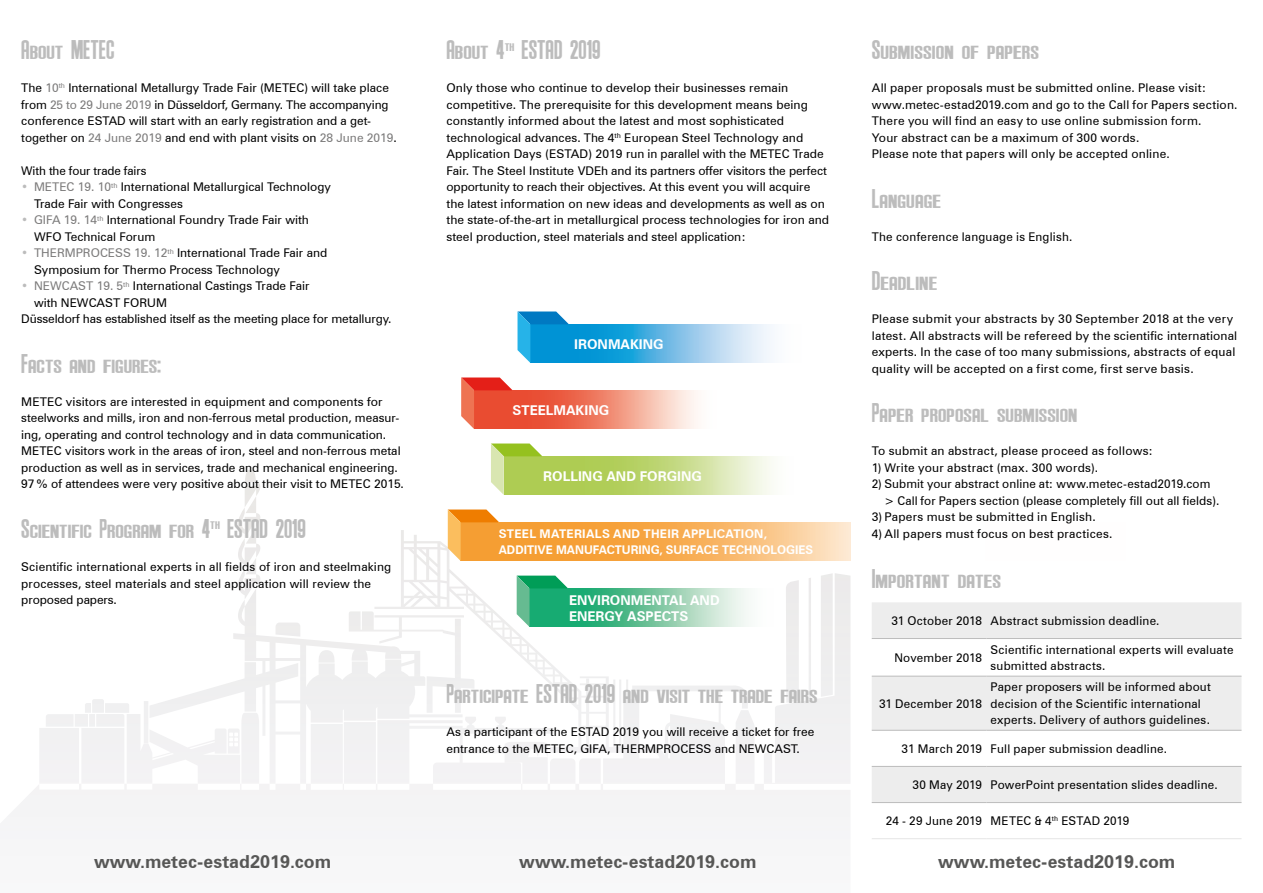
<style>
.page{position:relative;width:1263px;height:893px;background:#fff}
.page>*{position:absolute;margin:0;border:0;box-sizing:border-box;transform-origin:0 0}
.t1{font:27px "Anderson Supercar";color:#bcbcbc}
.t2{font:700 18px "Zurich BT";color:#575756}
.t3{font:700 13.5px/16.5px "Zurich BT";color:#fff}
.t4{font:12px/16.5px "Zurich BT";letter-spacing:.005em;color:#000}
.t5{font:700 12px/16.5px "Zurich BT";color:#fff}
.s1{color:#7c7b7b}
.s2{color:#bcbcbc}
</style>
<div class="page">
<svg style="left:872px;top:602px;width:369px;height:200px;fill:#ededed"></svg>
<hr style="left:872px;top:838px;width:114px;height:1px;background:#e5e5e5">
<hr style="left:986px;top:838px;width:255px;height:1px;background:#e5e5e5">
<hr style="left:872px;top:638px;width:114px;height:1px;background:#bcbcbc">
<hr style="left:986px;top:638px;width:255px;height:1px;background:#bcbcbc">
<hr style="left:872px;top:676px;width:114px;height:1px;background:#bcbcbc">
<hr style="left:986px;top:676px;width:255px;height:1px;background:#bcbcbc">
<hr style="left:872px;top:730px;width:114px;height:1px;background:#bcbcbc">
<hr style="left:986px;top:730px;width:255px;height:1px;background:#bcbcbc">
<hr style="left:872px;top:766px;width:114px;height:1px;background:#bcbcbc">
<hr style="left:986px;top:766px;width:255px;height:1px;background:#bcbcbc">
<hr style="left:872px;top:802px;width:114px;height:1px;background:#bcbcbc">
<hr style="left:986px;top:802px;width:255px;height:1px;background:#bcbcbc">
<svg style="left:517px;top:311px;width:52px;height:52px;background:#1c9dd8"></svg>
<svg style="left:568px;top:324px;width:204px;height:39px;background:#6ebee6"></svg>
<svg style="left:461px;top:377px;width:52px;height:52px;background:#ea5842"></svg>
<svg style="left:513px;top:390px;width:185px;height:39px;background:#f1907b"></svg>
<svg style="left:491px;top:443px;width:51px;height:52px;background:#b7d267"></svg>
<svg style="left:542px;top:456px;width:242px;height:39px;background:#c8dc8b"></svg>
<svg style="left:448px;top:509px;width:51px;height:52px;background:#f5a43f"></svg>
<svg style="left:499px;top:522px;width:352px;height:39px;background:#f7b361"></svg>
<svg style="left:517px;top:576px;width:51px;height:51px;background:#2fb07b"></svg>
<svg style="left:568px;top:588px;width:193px;height:39px;background:#86cdac"></svg>
<h1 class="t1" style="left:21px;top:35px;width:95px">About METEC</h1>
<p class="t4" style="left:21px;top:80px;width:377px">The <span class="s1">10</span><sup>th</sup> International Metallurgy Trade Fair (METEC) will take place from <span class="s1">25 to 29 June 2019</span> in Düsseldorf, Germany. The accompanying conference ESTAD will start with an early registration and a get&shy;together on <span class="s1">24 June 2019</span> and end with plant visits on <span class="s1">28 June 2019</span>.</p>
<p class="t4" style="left:21px;top:162px;width:127px">With the four trade fairs</p>
<p class="t4" style="left:34px;top:179px;width:298px;text-indent:-13px"><span class="s2">•</span> <span class="s1">METEC 19. 10</span><sup>th</sup> International Metallurgical Technology<br>Trade Fair with Congresses</p>
<p class="t4" style="left:34px;top:212px;width:276px;text-indent:-13px"><span class="s2">•</span> <span class="s1">GIFA 19. 14</span><sup>th</sup> International Foundry Trade Fair with<br>WFO Technical Forum</p>
<p class="t4" style="left:34px;top:245px;width:295px;text-indent:-13px"><span class="s2">•</span> <span class="s1">THERMPROCESS 19. 12</span><sup>th</sup> International Trade Fair and<br>Symposium for Thermo Process Technology</p>
<p class="t4" style="left:21px;top:278px;width:290px"><span class="s2">•</span> <span class="s1">NEWCAST 19. 5</span><sup>th</sup> International Castings Trade Fair</p>
<p class="t4" style="left:34px;top:294px;width:134px">with NEWCAST FORUM</p>
<p class="t4" style="left:21px;top:311px;width:372px">Düsseldorf has established itself as the meeting place for metallurgy.</p>
<h1 class="t1" style="left:21px;top:349px;width:141px">Facts and figures:</h1>
<p class="t4" style="left:21px;top:393px;width:384px">METEC visitors are interested in equipment and components for steelworks and mills, iron and non-ferrous metal production, measur&shy;ing, operating and control technology and in data communication.<br>METEC visitors work in the areas of iron, steel and non-ferrous metal production as well as in services, trade and mechanical engineering.<br>97% of attendees were very positive about their visit to METEC 2015.</p>
<h1 class="t1" style="left:21px;top:514px;width:286px">Scientific Program for 4<sup>th</sup> ESTAD 2019</h1>
<p class="t4" style="left:21px;top:558px;width:372px">Scientific international experts in all fields of iron and steelmaking processes, steel materials and steel application will review the proposed papers.</p>
<h1 class="t1" style="left:446px;top:35px;width:155px">About 4<sup>th</sup> ESTAD 2019</h1>
<p class="t4" style="left:446px;top:80px;width:384px">Only those who continue to develop their businesses remain competitive. The prerequisite for this development means being constantly informed about the latest and most sophisticated technological advances. The 4<sup>th</sup> European Steel Technology and Application Days (ESTAD) 2019 run in parallel with the METEC Trade Fair. The Steel Institute VDEh and its partners offer visitors the perfect opportunity to reach their objectives. At this event you will acquire the latest information on new ideas and developments as well as on the state-of-the-art in metallurgical process technologies for iron and steel production, steel materials and steel application:</p>
<p class="t3" style="left:574px;top:336px;width:91px">IRONMAKING</p>
<p class="t3" style="left:513px;top:402px;width:98px">STEELMAKING</p>
<p class="t3" style="left:543px;top:468px;width:160px">ROLLING AND FORGING</p>
<p class="t5" style="left:499px;top:525px;width:316px">STEEL MATERIALS AND THEIR APPLICATION,<br>ADDITIVE MANUFACTURING, SURFACE TECHNOLOGIES</p>
<p class="t3" style="left:569px;top:591px;width:152px">ENVIRONMENTAL AND<br>ENERGY ASPECTS</p>
<h1 class="t1" style="left:446px;top:679px;width:373px">Participate ESTAD 2019 and visit the trade fairs</h1>
<p class="t4" style="left:446px;top:723px;width:369px">As a participant of the ESTAD 2019 you will receive a ticket for free entrance to the METEC, GIFA, THERMPROCESS and NEWCAST.</p>
<h1 class="t1" style="left:872px;top:35px;width:169px">Submission of papers</h1>
<p class="t4" style="left:872px;top:80px;width:367px">All paper proposals must be submitted online. Please visit: www.metec-estad2019.com and go to the Call for Papers section.<br>There you will find an easy to use online submission form.<br>Your abstract can be a maximum of 300 words.<br>Please note that papers will only be accepted online.</p>
<h1 class="t1" style="left:872px;top:184px;width:71px">Language</h1>
<p class="t4" style="left:872px;top:228px;width:202px">The conference language is English.</p>
<h1 class="t1" style="left:872px;top:266px;width:67px">Deadline</h1>
<p class="t4" style="left:872px;top:311px;width:367px">Please submit your abstracts by 30 September 2018 at the very latest. All abstracts will be refereed by the scientific international experts. In the case of too many submissions, abstracts of equal quality will be accepted on a first come, first serve basis.</p>
<h1 class="t1" style="left:872px;top:398px;width:207px">Paper proposal submission</h1>
<p class="t4" style="left:872px;top:443px;width:283px">To submit an abstract, please proceed as follows:</p>
<p class="t4" style="left:872px;top:459px;width:228px">1) Write your abstract (max. 300 words).</p>
<p class="t4" style="left:884px;top:476px;width:336px;text-indent:-13px">2) Submit your abstract online at: www.metec-estad2019.com &gt; Call for Papers section (please completely fill out all fields).</p>
<p class="t4" style="left:872px;top:509px;width:225px">3) Papers must be submitted in English.</p>
<p class="t4" style="left:872px;top:525px;width:242px">4) All papers must focus on best practices.</p>
<h1 class="t1" style="left:872px;top:563px;width:131px">Important dates</h1>
<p class="t4" style="left:891px;top:612px;width:270px">31 October 2018 Abstract submission deadline.</p>
<p class="t4" style="left:894px;top:649px;width:89px">November 2018</p>
<p class="t4" style="left:991px;top:641px;width:244px">Scientific international experts will evaluate submitted abstracts.</p>
<p class="t4" style="left:879px;top:695px;width:105px">31 December 2018</p>
<p class="t4" style="left:991px;top:679px;width:222px">Paper proposers will be informed about decision of the Scientific international experts. Delivery of authors guidelines.</p>
<p class="t4" style="left:902px;top:740px;width:267px">31 March 2019 Full paper submission deadline.</p>
<p class="t4" style="left:912px;top:776px;width:307px">30 May 2019 PowerPoint presentation slides deadline.</p>
<p class="t4" style="left:886px;top:813px;width:245px">24 - 29 June 2019 METEC &amp; 4<sup>th</sup> ESTAD 2019</p>
<h2 class="t2" style="left:94px;top:851px;width:239px">www.metec-estad2019.com</h2>
<h2 class="t2" style="left:519px;top:851px;width:239px">www.metec-estad2019.com</h2>
<h2 class="t2" style="left:938px;top:851px;width:239px">www.metec-estad2019.com</h2>
</div>
